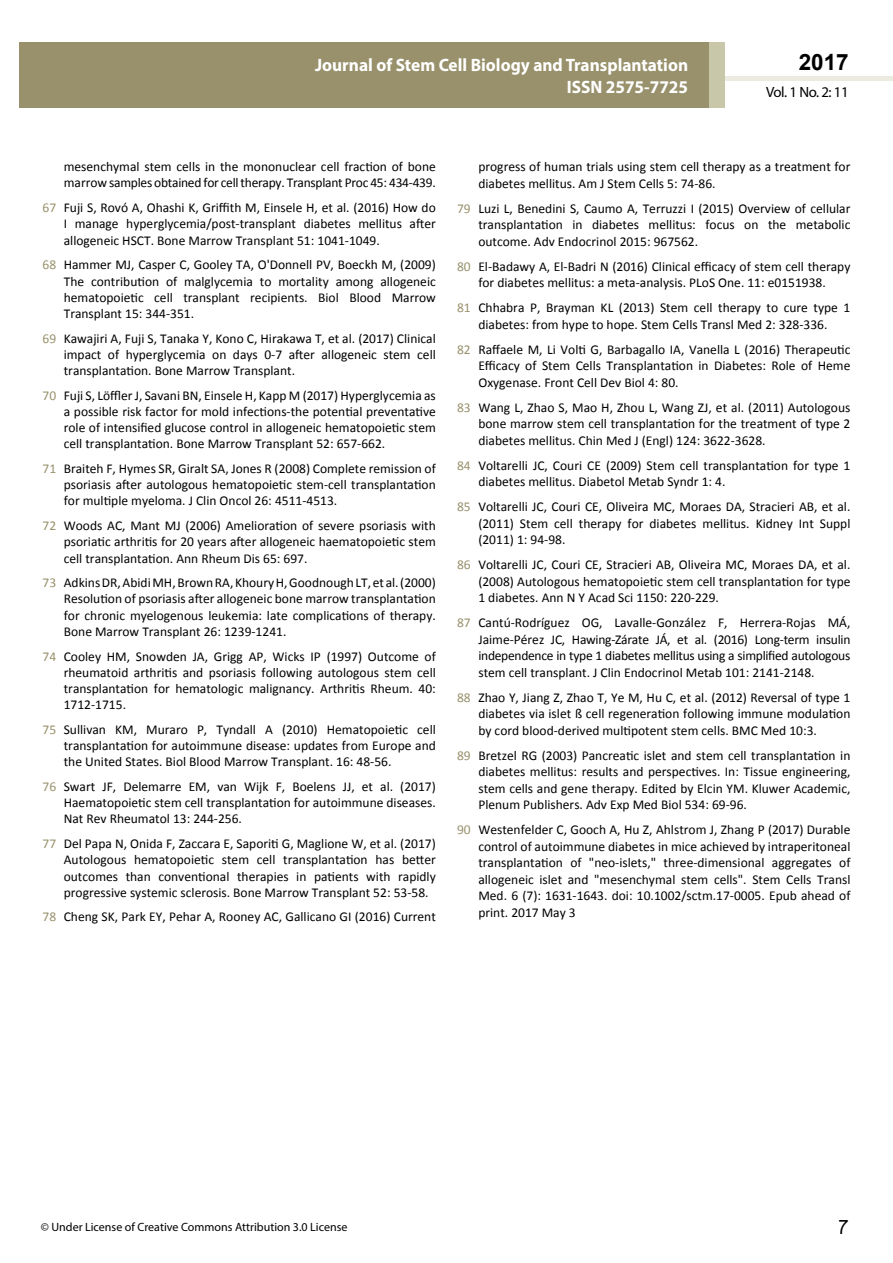
<style>
.page{position:relative;width:893px;height:1263px;background:#fff}
.page>*{position:absolute;margin:0;border:0;box-sizing:border-box;transform-origin:0 0}
.t1{font:25.5px "Tunga";color:#000}
.t2{font:700 22.5px "Arial";color:#000}
.t3{font:700 18px/21.6px "Myriad Pro";color:#fff;text-align:right;scale:.96 1}
.t4{font:14.85px "Myriad Pro";letter-spacing:-.03em;color:#000}
.t5{font:13.5px/16.2px "Calibri";color:#000;text-align:justify}
.t6{font:12px "Myriad Pro";color:#000}
.s1{color:#98916c}
</style>
<div class="page">
<div style="left:725px;top:76px;width:168px;height:5px;background:#ecebe0"></div>
<div style="left:19px;top:42px;width:690px;height:66px;background:#98916c"></div>
<div style="left:709px;top:42px;width:16px;height:66px;background:#c9c7a9"></div>
<h3 class="t3" style="left:315px;top:54px;width:390px">Journal of Stem Cell Biology and Transplantation<br>ISSN 2575-7725</h3>
<h2 class="t2" style="left:799px;top:47px;width:52px">2017</h2>
<p class="t4" style="left:766px;top:83px;width:84px">Vol. 1 No. 2: 11</p>
<p class="t5" style="left:64px;top:159px;width:374px">mesenchymal stem cells in the mononuclear cell fraction of bone marrow samples obtained for cell therapy. Transplant Proc 45: 434-439.</p>
<p class="t5" style="left:64px;top:200px;width:374px;text-indent:-21px"><span class="s1">67</span> Fuji S, Rovó A, Ohashi K, Griffith M, Einsele H, et al. (2016) How do I manage hyperglycemia/post-transplant diabetes mellitus after allogeneic HSCT. Bone Marrow Transplant 51: 1041-1049.</p>
<p class="t5" style="left:64px;top:257px;width:374px;text-indent:-21px"><span class="s1">68</span> Hammer MJ, Casper C, Gooley TA, O'Donnell PV, Boeckh M, (2009)<br>The contribution of malglycemia to mortality among allogeneic hematopoietic cell transplant recipients. Biol Blood Marrow Transplant 15: 344-351.</p>
<p class="t5" style="left:64px;top:330px;width:374px;text-indent:-21px"><span class="s1">69</span> Kawajiri A, Fuji S, Tanaka Y, Kono C, Hirakawa T, et al. (2017) Clinical impact of hyperglycemia on days 0-7 after allogeneic stem cell transplantation. Bone Marrow Transplant.</p>
<p class="t5" style="left:64px;top:387px;width:374px;text-indent:-21px"><span class="s1">70</span> Fuji S, Löffler J, Savani BN, Einsele H, Kapp M (2017) Hyperglycemia as a possible risk factor for mold infections-the potential preventative role of intensified glucose control in allogeneic hematopoietic stem cell transplantation. Bone Marrow Transplant 52: 657-662.</p>
<p class="t5" style="left:64px;top:460px;width:374px;text-indent:-21px"><span class="s1">71</span> Braiteh F, Hymes SR, Giralt SA, Jones R (2008) Complete remission of psoriasis after autologous hematopoietic stem-cell transplantation for multiple myeloma. J Clin Oncol 26: 4511-4513.</p>
<p class="t5" style="left:64px;top:518px;width:374px;text-indent:-21px"><span class="s1">72</span> Woods AC, Mant MJ (2006) Amelioration of severe psoriasis with psoriatic arthritis for 20 years after allogeneic haematopoietic stem cell transplantation. Ann Rheum Dis 65: 697.</p>
<p class="t5" style="left:64px;top:575px;width:374px;text-indent:-21px"><span class="s1">73</span> Adkins DR, Abidi MH, Brown RA, Khoury H, Goodnough LT, et al. (2000)<br>Resolution of psoriasis after allogeneic bone marrow transplantation for chronic myelogenous leukemia: late complications of therapy.<br>Bone Marrow Transplant 26: 1239-1241.</p>
<p class="t5" style="left:64px;top:648px;width:374px;text-indent:-21px"><span class="s1">74</span> Cooley HM, Snowden JA, Grigg AP, Wicks IP (1997) Outcome of rheumatoid arthritis and psoriasis following autologous stem cell transplantation for hematologic malignancy. Arthritis Rheum. 40:<br>1712-1715.</p>
<p class="t5" style="left:64px;top:721px;width:374px;text-indent:-21px"><span class="s1">75</span> Sullivan KM, Muraro P, Tyndall A (2010) Hematopoietic cell transplantation for autoimmune disease: updates from Europe and the United States. Biol Blood Marrow Transplant. 16: 48-56.</p>
<p class="t5" style="left:64px;top:778px;width:374px;text-indent:-21px"><span class="s1">76</span> Swart JF, Delemarre EM, van Wijk F, Boelens JJ, et al. (2017)<br>Haematopoietic stem cell transplantation for autoimmune diseases.<br>Nat Rev Rheumatol 13: 244-256.</p>
<p class="t5" style="left:64px;top:835px;width:374px;text-indent:-21px"><span class="s1">77</span> Del Papa N, Onida F, Zaccara E, Saporiti G, Maglione W, et al. (2017)<br>Autologous hematopoietic stem cell transplantation has better outcomes than conventional therapies in patients with rapidly progressive systemic sclerosis. Bone Marrow Transplant 52: 53-58.</p>
<p class="t5" style="left:43px;top:909px;width:395px"><span class="s1">78</span> Cheng SK, Park EY, Pehar A, Rooney AC, Gallicano GI (2016) Current</p>
<p class="t5" style="left:478px;top:159px;width:374px">progress of human trials using stem cell therapy as a treatment for diabetes mellitus. Am J Stem Cells 5: 74-86.</p>
<p class="t5" style="left:478px;top:200px;width:374px;text-indent:-21px"><span class="s1">79</span> Luzi L, Benedini S, Caumo A, Terruzzi I (2015) Overview of cellular transplantation in diabetes mellitus: focus on the metabolic outcome. Adv Endocrinol 2015: 967562.</p>
<p class="t5" style="left:457px;top:258px;width:395px;text-align:center"><span class="s1">80</span> El-Badawy A, El-Badri N (2016) Clinical efficacy of stem cell therapy for diabetes mellitus: a meta-analysis. PLoS One. 11: e0151938.</p>
<p class="t5" style="left:457px;top:299px;width:395px;text-align:center"><span class="s1">81</span> Chhabra P, Brayman KL (2013) Stem cell therapy to cure type 1 diabetes: from hype to hope. Stem Cells Transl Med 2: 328-336.</p>
<p class="t5" style="left:478px;top:341px;width:374px;text-indent:-21px"><span class="s1">82</span> Raffaele M, Li Volti G, Barbagallo IA, Vanella L (2016) Therapeutic Efficacy of Stem Cells Transplantation in Diabetes: Role of Heme Oxygenase. Front Cell Dev Biol 4: 80.</p>
<p class="t5" style="left:478px;top:399px;width:374px;text-indent:-21px"><span class="s1">83</span> Wang L, Zhao S, Mao H, Zhou L, Wang ZJ, et al. (2011) Autologous bone marrow stem cell transplantation for the treatment of type 2 diabetes mellitus. Chin Med J (Engl) 124: 3622-3628.</p>
<p class="t5" style="left:478px;top:457px;width:374px;text-indent:-21px"><span class="s1">84</span> Voltarelli JC, Couri CE (2009) Stem cell transplantation for type 1 diabetes mellitus. Diabetol Metab Syndr 1: 4.</p>
<p class="t5" style="left:478px;top:498px;width:374px;text-indent:-21px"><span class="s1">85</span> Voltarelli JC, Couri CE, Oliveira MC, Moraes DA, Stracieri AB, et al. (2011) Stem cell therapy for diabetes mellitus. Kidney Int Suppl (2011) 1: 94-98.</p>
<p class="t5" style="left:478px;top:556px;width:374px;text-indent:-21px"><span class="s1">86</span> Voltarelli JC, Couri CE, Stracieri AB, Oliveira MC, Moraes DA, et al. (2008) Autologous hematopoietic stem cell transplantation for type 1 diabetes. Ann N Y Acad Sci 1150: 220-229.</p>
<p class="t5" style="left:478px;top:614px;width:374px;text-indent:-21px"><span class="s1">87</span> Cantú-Rodríguez OG, Lavalle-González F, Herrera-Rojas MÁ, Jaime-Pérez JC, Hawing-Zárate JÁ, et al. (2016) Long-term insulin independence in type 1 diabetes mellitus using a simplified autologous stem cell transplant. J Clin Endocrinol Metab 101: 2141-2148.</p>
<p class="t5" style="left:478px;top:689px;width:374px;text-indent:-21px"><span class="s1">88</span> Zhao Y, Jiang Z, Zhao T, Ye M, Hu C, et al. (2012) Reversal of type 1 diabetes via islet ß cell regeneration following immune modulation by cord blood-derived multipotent stem cells. BMC Med 10:3.</p>
<p class="t5" style="left:478px;top:747px;width:374px;text-indent:-21px"><span class="s1">89</span> Bretzel RG (2003) Pancreatic islet and stem cell transplantation in diabetes mellitus: results and perspectives. In: Tissue engineering, stem cells and gene therapy. Edited by Elcin YM. Kluwer Academic, Plenum Publishers. Adv Exp Med Biol 534: 69-96.</p>
<p class="t5" style="left:478px;top:821px;width:374px;text-indent:-21px"><span class="s1">90</span> Westenfelder C, Gooch A, Hu Z, Ahlstrom J, Zhang P (2017) Durable control of autoimmune diabetes in mice achieved by intraperitoneal transplantation of "neo-islets," three-dimensional aggregates of allogeneic islet and "mesenchymal stem cells". Stem Cells Transl Med. 6 (7): 1631-1643. doi: 10.1002/sctm.17-0005. Epub ahead of print. 2017 May 3</p>
<p class="t6" style="left:41px;top:1220px;width:308px">© Under License of Creative Commons Attribution 3.0 License</p>
<h1 class="t1" style="left:838px;top:1210px;width:11px">7</h1>
</div>
